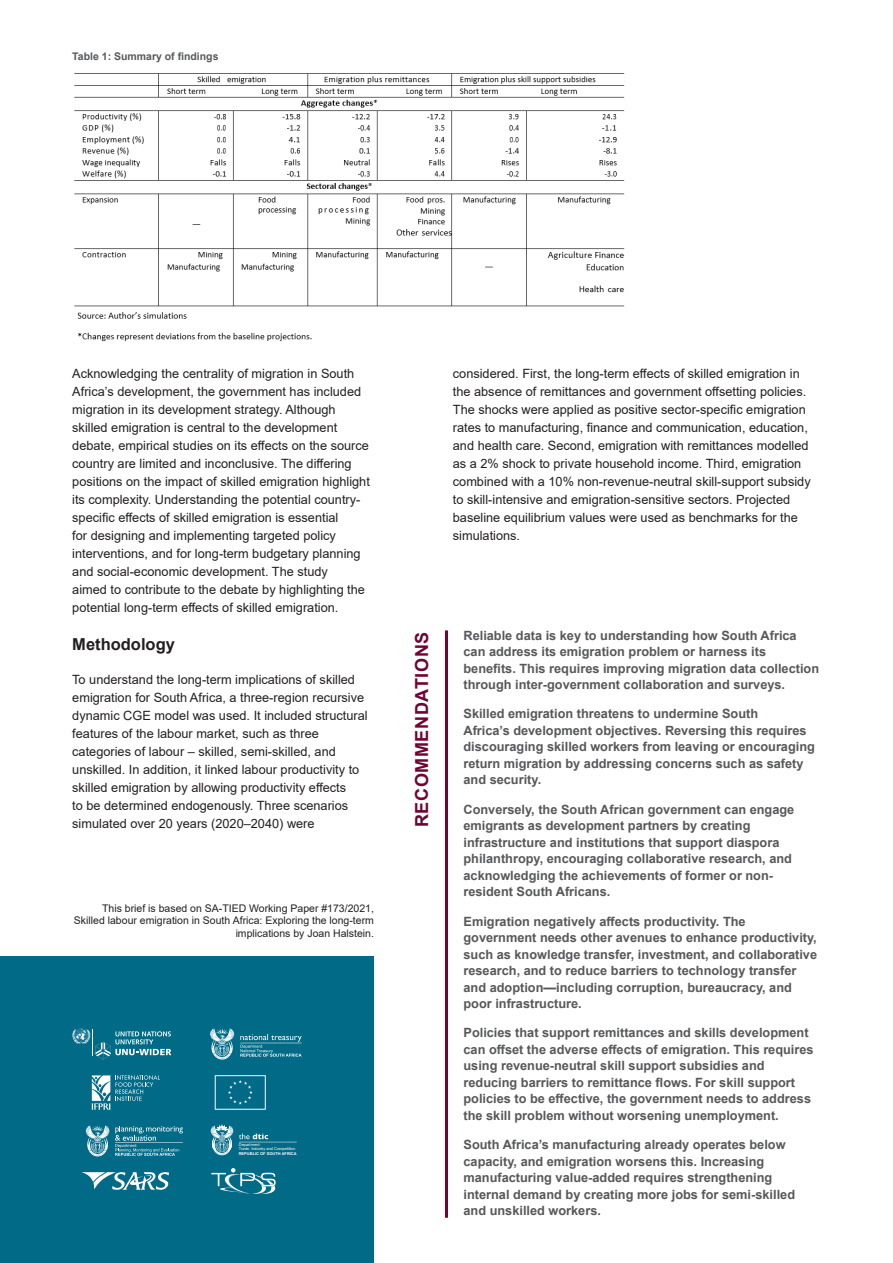
<style>
.page{position:relative;width:893px;height:1263px;background:#fff}
.page>*{position:absolute;margin:0;border:0;box-sizing:border-box;transform-origin:0 0}
.FINDINGS{font:700 18px "Arial";letter-spacing:.035em;color:#700435}
.Heading_1{font:700 16.5px "Arial";color:#231f20}
.t1{font:12.75px/18px "Arial";color:#231f20}
.Findings_text{font:700 12.75px/16.5px "Arial";color:#57585a}
.small_text{font:10.5px/12.6px "Arial";color:#231f20;text-align:right}
.Figure___table_title{font:700 10.5px "Arial";color:#57585a}
.t2{font:700 3.9px/8.6px "Arial";color:#fff}
.t3{font:3.9px "Arial";color:#fff}
.s1{font-weight:400}
</style>
<div class="page">
<div style="left:0;top:956px;width:374px;height:307px;background:#016a87"></div>
<svg style="left:72px;top:1028px;width:99px;height:31px"></svg>
<svg style="left:240px;top:1034px;width:62px;height:23px"></svg>
<svg style="left:210px;top:1028px;width:24px;height:31px"></svg>
<svg style="left:92px;top:1075px;width:68px;height:35px"></svg>
<svg style="left:215px;top:1075px;width:51px;height:35px"></svg>
<svg style="left:86px;top:1125px;width:97px;height:31px"></svg>
<hr style="left:239px;top:1142px;width:58px;height:1px;background:#fff">
<svg style="left:239px;top:1133px;width:29px;height:6px"></svg>
<svg style="left:210px;top:1125px;width:23px;height:30px"></svg>
<svg style="left:82px;top:1172px;width:87px;height:18px"></svg>
<svg style="left:211px;top:1168px;width:65px;height:26px"></svg>
<hr style="left:445px;top:630px;width:3px;height:588px;background:#700435">
<img style="left:74px;top:73px;width:551px;height:269px">
<p class="Figure___table_title" style="left:72px;top:48px;width:148px">Table 1: Summary of findings</p>
<p class="t1" style="left:72px;top:364px;width:299px">Acknowledging the centrality of migration in South Africa’s development, the government has included migration in its development strategy. Although skilled emigration is central to the development debate, empirical studies on its effects on the source country are limited and inconclusive. The differing positions on the impact of skilled emigration highlight its complexity. Understanding the potential country&shy;specific effects of skilled emigration is essential<br>for designing and implementing targeted policy interventions, and for long-term budgetary planning and social-economic development. The study<br>aimed to contribute to the debate by highlighting the potential long-term effects of skilled emigration.</p>
<p class="Heading_1" style="left:72px;top:632px;width:104px">Methodology</p>
<p class="t1" style="left:72px;top:670px;width:297px">To understand the long-term implications of skilled emigration for South Africa, a three-region recursive dynamic CGE model was used. It included structural features of the labour market, such as three categories of labour – skilled, semi-skilled, and unskilled. In addition, it linked labour productivity to skilled emigration by allowing productivity effects<br>to be determined endogenously. Three scenarios simulated over 20 years (2020–2040) were</p>
<p class="small_text" style="left:74px;top:902px;width:301px">This brief is based on SA-TIED Working Paper #173/2021,<br>Skilled labour emigration in South Africa: Exploring the long-term implications by Joan Halstein.</p>
<p class="t2" style="left:239px;top:1140px;width:59px"><span class="s1">Department:<br></span>REPUBLIC OF SOUTH AFRICA</p>
<p class="t3" style="left:239px;top:1146px;width:58px">Trade, Industry and Competition</p>
<p class="t1" style="left:453px;top:364px;width:359px">considered. First, the long-term effects of skilled emigration in the absence of remittances and government offsetting policies.<br>The shocks were applied as positive sector-specific emigration rates to manufacturing, finance and communication, education, and health care. Second, emigration with remittances modelled as a 2% shock to private household income. Third, emigration combined with a 10% non-revenue-neutral skill-support subsidy to skill-intensive and emigration-sensitive sectors. Projected baseline equilibrium values were used as benchmarks for the simulations.</p>
<p class="FINDINGS" style="left:409px;top:827px;width:197px;rotate:-90deg">RECOMMENDATIONS</p>
<p class="Findings_text" style="left:463px;top:627px;width:357px">Reliable data is key to understanding how South Africa can address its emigration problem or harness its benefits. This requires improving migration data collection through inter-government collaboration and surveys.</p>
<p class="Findings_text" style="left:463px;top:706px;width:353px">Skilled emigration threatens to undermine South<br>Africa’s development objectives. Reversing this requires discouraging skilled workers from leaving or encouraging return migration by addressing concerns such as safety and security.</p>
<p class="Findings_text" style="left:463px;top:801px;width:332px">Conversely, the South African government can engage emigrants as development partners by creating infrastructure and institutions that support diaspora philanthropy, encouraging collaborative research, and acknowledging the achievements of former or non&shy;resident South Africans.</p>
<p class="Findings_text" style="left:463px;top:913px;width:355px">Emigration negatively affects productivity. The government needs other avenues to enhance productivity, such as knowledge transfer, investment, and collaborative research, and to reduce barriers to technology transfer and adoption—including corruption, bureaucracy, and poor infrastructure.</p>
<p class="Findings_text" style="left:463px;top:1025px;width:352px">Policies that support remittances and skills development can offset the adverse effects of emigration. This requires using revenue-neutral skill support subsidies and reducing barriers to remittance flows. For skill support policies to be effective, the government needs to address the skill problem without worsening unemployment.</p>
<p class="Findings_text" style="left:463px;top:1136px;width:333px">South Africa’s manufacturing already operates below capacity, and emigration worsens this. Increasing manufacturing value-added requires strengthening internal demand by creating more jobs for semi-skilled and unskilled workers.</p>
</div>
